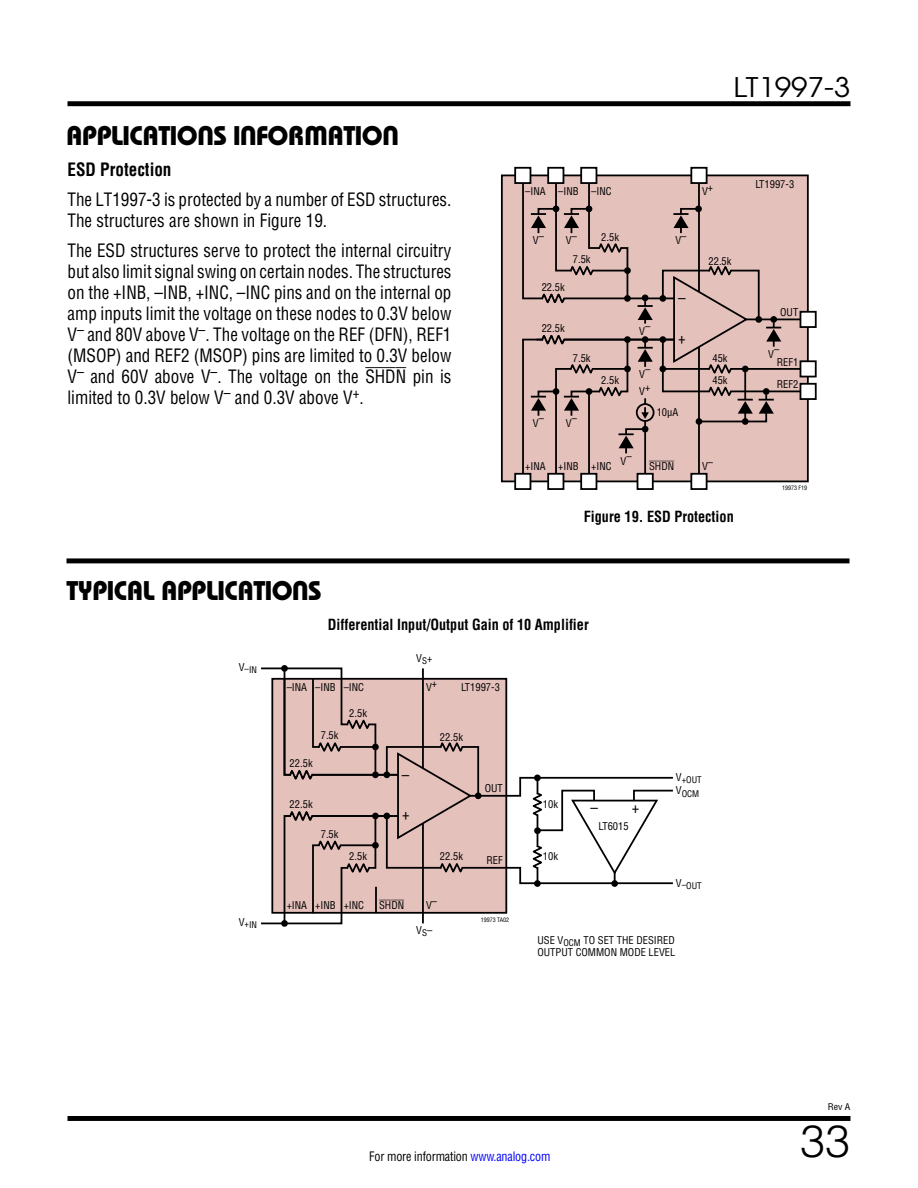
<style>
.page{position:relative;width:918px;height:1188px;background:#fff}
.page>*{position:absolute;margin:0;border:0;box-sizing:border-box;transform-origin:0 0}
.t1{font:300 45px "Helvetica";color:#000}
.t2{font:27px "Linear Bauhaus";letter-spacing:-.02em;color:#000}
.t3{font:27px "Avant Garde";color:#000;scale:1.1 1}
.t4{font:18px/21px "Linear Helv Cond";color:#000;scale:.95 1}
.t5{font:700 18px "Linear Helv Cond";color:#000;scale:.95 1}
.t6{font:700 15px "Linear Helv Cond";color:#000;scale:.95 1}
.t7{font:15px "Linear Helv Cond";color:#000}
.t8{font:12.75px "Linear Helv Cond";letter-spacing:-.015em;color:#000;scale:.95 1}
.t9{font:10.5px/12px "Linear Helv Cond";color:#000}
.t10{font:10.5px "Linear Helv Cond Ovr";color:#000}
.t11{font:9px/13px "Linear Helv Cond";color:#000}
.t12{font:9px "Linear Helv Cond";color:#000;scale:1.1 1}
.t13{font:6px "Linear Helv Cond";color:#000}
.s1{font-family:"Linear Helv Cond Ovr"}
.s2{color:#00f}
</style>
<div class="page">
<div style="left:68px;top:1116px;width:782px;height:5px;background:#000"></div>
<div style="left:68px;top:101px;width:782px;height:5px;background:#000"></div>
<div style="left:281px;top:665px;width:7px;height:7px;background:#000;border-radius:50%"></div>
<div style="left:67px;top:558px;width:783px;height:5px;background:#000"></div>
<div style="left:502px;top:175px;width:306px;height:306px;background:#e5c1bc"></div>
<div style="left:800px;top:311px;width:17px;height:17px;border:2px solid #000"></div>
<div style="left:800px;top:360px;width:17px;height:17px;border:2px solid #000"></div>
<div style="left:800px;top:383px;width:17px;height:17px;border:2px solid #000"></div>
<div style="left:515px;top:168px;width:15px;height:15px;background:#fff"></div>
<div style="left:514px;top:167px;width:17px;height:17px;border:2px solid #000"></div>
<div style="left:547px;top:167px;width:17px;height:17px;border:2px solid #000"></div>
<div style="left:580px;top:167px;width:17px;height:17px;border:2px solid #000"></div>
<div style="left:690px;top:167px;width:18px;height:17px;border:2px solid #000"></div>
<div style="left:515px;top:474px;width:15px;height:15px;background:#fff"></div>
<div style="left:514px;top:473px;width:17px;height:17px;border:2px solid #000"></div>
<div style="left:547px;top:473px;width:17px;height:17px;border:2px solid #000"></div>
<div style="left:580px;top:473px;width:17px;height:17px;border:2px solid #000"></div>
<div style="left:637px;top:473px;width:17px;height:17px;border:2px solid #000"></div>
<div style="left:690px;top:473px;width:18px;height:17px;border:2px solid #000"></div>
<svg style="left:261px;top:667px;width:412px;height:258px"></svg>
<svg style="left:521px;top:174px;width:289px;height:309px"></svg>
<h2 class="t2" style="left:66px;top:119px;width:334px">APPLICATIONS INFORMATION</h2>
<p class="t5" style="left:68px;top:159px;width:111px">ESD Protection</p>
<p class="t4" style="left:68px;top:189px;width:406px">The LT1997-3 is protected by a number of ESD structures.<br>The structures are shown in Figure 19.</p>
<p class="t4" style="left:67px;top:240px;width:406px;text-align:justify">The ESD structures serve to protect the internal circuitry but also limit signal swing on certain nodes. The structures on the +INB, –INB, +INC, –INC pins and on the internal op amp inputs limit the voltage on these nodes to 0.3V below V<sup>–</sup> and 80V above V<sup>–</sup>. The voltage on the REF (DFN), REF1 (MSOP) and REF2 (MSOP) pins are limited to 0.3V below V<sup>–</sup> and 60V above V<sup>–</sup>. The voltage on the <span class="s1">SHDN</span> pin is limited to 0.3V below V<sup>–</sup> and 0.3V above V<sup>+</sup>.</p>
<h2 class="t2" style="left:67px;top:574px;width:257px">TYPICAL APPLICATIONS</h2>
<h2 class="t3" style="left:733px;top:70px;width:108px">LT1997-3</h2>
<p class="t9" style="left:525px;top:185px;width:88px">–INA –INB –INC</p>
<p class="t9" style="left:533px;top:232px;width:13px">V–</p>
<p class="t9" style="left:601px;top:231px;width:19px">2.5k</p>
<p class="t9" style="left:566px;top:232px;width:13px">V–</p>
<p class="t9" style="left:675px;top:232px;width:13px">V–</p>
<p class="t9" style="left:573px;top:253px;width:19px">7.5k</p>
<p class="t9" style="left:542px;top:281px;width:25px">22.5k</p>
<p class="t9" style="left:542px;top:322px;width:25px">22.5k</p>
<p class="t9" style="left:639px;top:322px;width:13px">V–</p>
<p class="t9" style="left:702px;top:183px;width:13px">V+</p>
<p class="t9" style="left:709px;top:255px;width:25px">22.5k</p>
<p class="t9" style="left:755px;top:178px;width:40px">LT1997-3</p>
<p class="t9" style="left:780px;top:306px;width:20px">OUT</p>
<p class="t9" style="left:573px;top:352px;width:19px">7.5k</p>
<p class="t9" style="left:712px;top:352px;width:17px">45k</p>
<p class="t9" style="left:533px;top:415px;width:13px">V–</p>
<p class="t9" style="left:566px;top:415px;width:13px">V–</p>
<p class="t9" style="left:601px;top:374px;width:19px">2.5k</p>
<p class="t9" style="left:639px;top:363px;width:13px;line-height:17.4px">V–<br>V+</p>
<p class="t9" style="left:657px;top:406px;width:23px">10µA</p>
<p class="t9" style="left:712px;top:374px;width:17px">45k</p>
<p class="t9" style="left:621px;top:452px;width:13px">V–</p>
<p class="t10" style="left:649px;top:460px;width:27px">SHDN</p>
<p class="t9" style="left:525px;top:461px;width:88px">+INA +INB +INC</p>
<p class="t9" style="left:702px;top:458px;width:13px">V–</p>
<p class="t6" style="left:584px;top:508px;width:159px">Figure 19. ESD Protection</p>
<p class="t9" style="left:768px;top:346px;width:13px">V–</p>
<p class="t9" style="left:777px;top:356px;width:23px">REF1</p>
<p class="t9" style="left:777px;top:378px;width:23px">REF2</p>
<p class="t13" style="left:782px;top:484px;width:27px">19973 F19</p>
<p class="t11" style="left:239px;top:663px;width:20px"><sup>V</sup>–IN</p>
<p class="t11" style="left:239px;top:918px;width:20px"><sup>V</sup>+IN</p>
<p class="t6" style="left:328px;top:615px;width:276px">Differential Input/Output Gain of 10 Amplifier</p>
<p class="t9" style="left:287px;top:681px;width:79px">–INA –INB –INC</p>
<p class="t9" style="left:290px;top:758px;width:25px">22.5k</p>
<p class="t9" style="left:321px;top:730px;width:19px">7.5k</p>
<p class="t9" style="left:349px;top:707px;width:19px">2.5k</p>
<p class="t9" style="left:290px;top:799px;width:25px">22.5k</p>
<p class="t9" style="left:321px;top:828px;width:19px">7.5k</p>
<p class="t9" style="left:349px;top:851px;width:19px">2.5k</p>
<p class="t9" style="left:416px;top:652px;width:18px">V<sub>S</sub>+</p>
<p class="t9" style="left:426px;top:679px;width:13px">V+</p>
<p class="t9" style="left:461px;top:681px;width:40px">LT1997-3</p>
<p class="t9" style="left:440px;top:731px;width:25px">22.5k</p>
<p class="t9" style="left:485px;top:783px;width:20px">OUT</p>
<p class="t9" style="left:440px;top:851px;width:25px">22.5k</p>
<p class="t9" style="left:486px;top:855px;width:18px">REF</p>
<p class="t10" style="left:379px;top:899px;width:27px">SHDN</p>
<p class="t9" style="left:287px;top:899px;width:79px">+INA +INB +INC</p>
<p class="t9" style="left:426px;top:897px;width:13px">V–</p>
<p class="t9" style="left:416px;top:924px;width:18px">V<sub>S</sub>–</p>
<p class="t13" style="left:481px;top:916px;width:30px">19973 TA02</p>
<p class="t9" style="left:543px;top:798px;width:17px">10k</p>
<p class="t9" style="left:543px;top:851px;width:17px">10k</p>
<p class="t7" style="left:590px;top:798px;width:50px">– +</p>
<p class="t9" style="left:599px;top:820px;width:32px">LT6015</p>
<p class="t11" style="left:676px;top:774px;width:27px"><sup>V</sup>+OUT<br><sup>V</sup>OCM</p>
<p class="t11" style="left:676px;top:879px;width:27px"><sup>V</sup>–OUT</p>
<p class="t9" style="left:537px;top:934px;width:139px">USE V<sub>OCM</sub> TO SET THE DESIRED<br>OUTPUT COMMON MODE LEVEL</p>
<p class="t8" style="left:369px;top:1148px;width:192px">For more information <span class="s2">www.analog.com</span></p>
<p class="t12" style="left:828px;top:1102px;width:22px">Rev A</p>
<h1 class="t1" style="left:800px;top:1113px;width:52px">33</h1>
</div>
